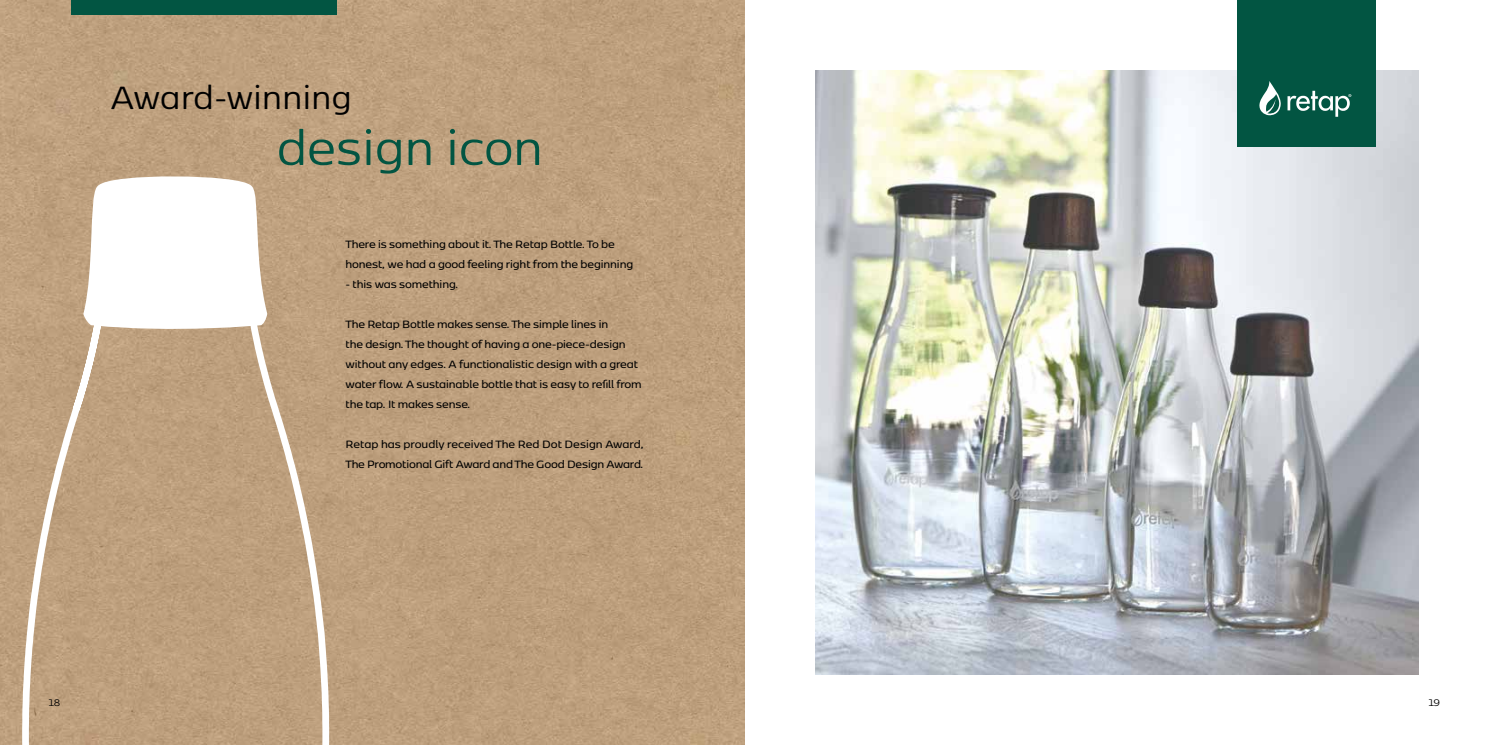
<style>
.page{position:relative;width:1489px;height:745px;background:#fff}
.page>*{position:absolute;margin:0;border:0;box-sizing:border-box;transform-origin:0 0}
.t1{font:56.25px "Kobenhavn Sans";letter-spacing:.005em;color:#025542}
.t2{font:37.88px "Kobenhavn Sans";letter-spacing:.01em;color:#000}
.t3{font:600 12.5px/20px "Kobenhavn Sans";letter-spacing:-.01em;color:#000}
.t4{font:11.25px "Kobenhavn Sans";color:#000}
</style>
<div class="page">
<img style="left:0;top:0;width:744px;height:744px">
<div style="left:71px;top:0;width:266px;height:14px;background:#025542"></div>
<svg style="left:22px;top:186px;width:307px;height:558px;background:#bfa281"></svg>
<svg style="left:80px;top:176px;width:190px;height:193px"></svg>
<img style="left:815px;top:71px;width:602px;height:602px">
<div style="left:1237px;top:0;width:138px;height:146px;background:#025542"></div>
<svg style="left:1259px;top:81px;width:22px;height:35px"></svg>
<svg style="left:1287px;top:91px;width:64px;height:25px"></svg>
<h2 class="t2" style="left:111px;top:72px;width:242px">Award-winning</h2>
<h1 class="t1" style="left:277px;top:111px;width:267px">design icon</h1>
<p class="t3" style="left:345px;top:233px;width:289px">There is something about it. The Retap Bottle. To be honest, we had a good feeling right from the beginning</p>
<p class="t3" style="left:345px;top:273px;width:114px">- this was something.</p>
<p class="t3" style="left:345px;top:313px;width:298px">The Retap Bottle makes sense. The simple lines in<br>the design. The thought of having a one-piece-design without any edges. A functionalistic design with a great water flow. A sustainable bottle that is easy to refill from the tap. It makes sense.</p>
<p class="t3" style="left:345px;top:433px;width:300px">Retap has proudly received The Red Dot Design Award,<br>The Promotional Gift Award and The Good Design Award.</p>
<p class="t4" style="left:49px;top:694px;width:13px">18</p>
<p class="t4" style="left:1428px;top:694px;width:13px">19</p>
</div>
